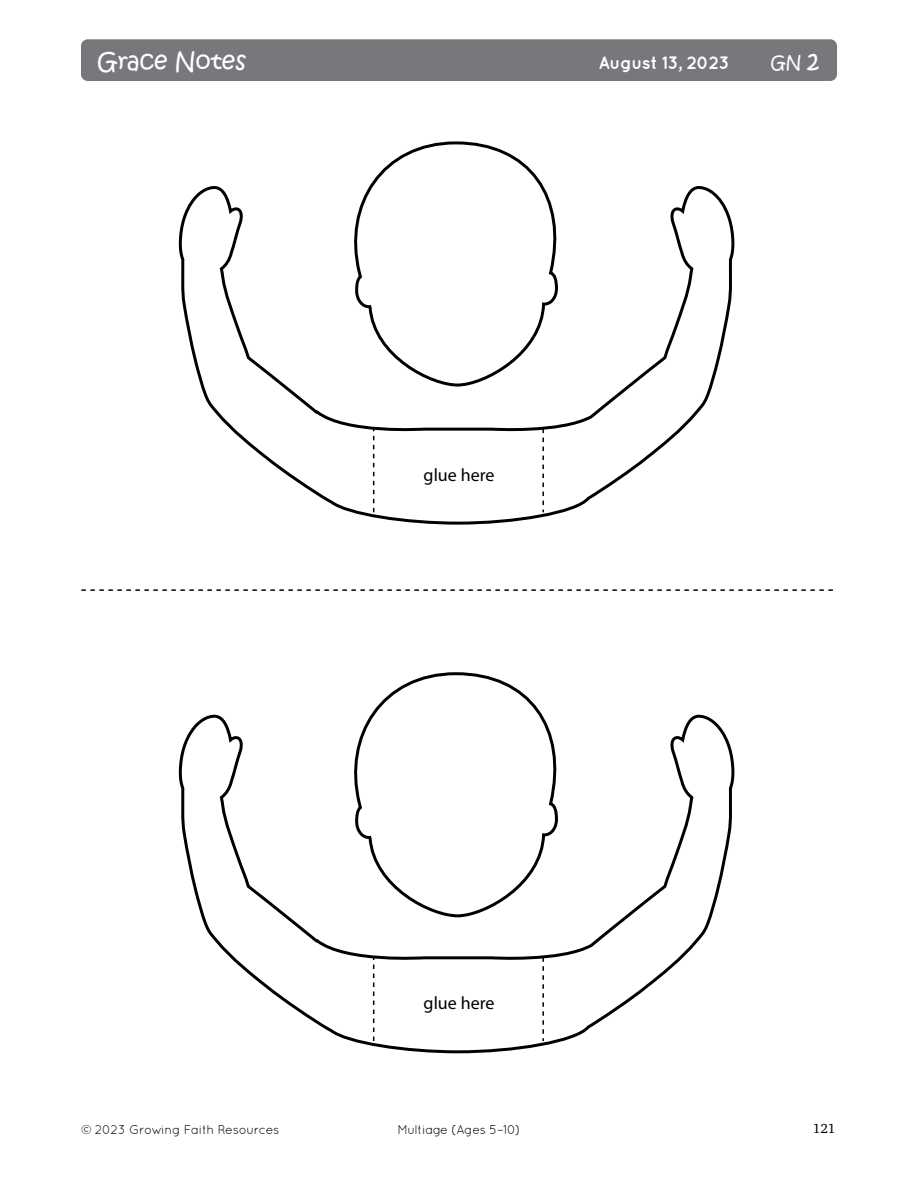
<style>
.page{position:relative;width:918px;height:1188px;background:#fff}
.page>*{position:absolute;margin:0;border:0;box-sizing:border-box;transform-origin:0 0}
.t1{font:24px "Kristen Normal ITC Std";color:#fff}
.t2{font:18px "Myriad Pro";color:#000}
.t3{font:700 18px "Quicksand";letter-spacing:-.03em;color:#fff}
.t4{font:18px "Kristen Normal ITC Std";color:#fff}
.t5{font:13.5px "Charter ITC Std";color:#000}
.t6{font:12.75px "Quicksand";letter-spacing:-.02em;color:#000}
.s1{font-size:24px}
</style>
<div class="page">
<div style="left:81px;top:39px;width:756px;height:42px;background:#77787b;border-radius:7px"></div>
<svg style="left:180px;top:141px;width:555px;height:317px"></svg>
<svg style="left:373px;top:429px;width:1px;height:29px"></svg>
<svg style="left:542px;top:429px;width:2px;height:29px"></svg>
<svg style="left:180px;top:458px;width:555px;height:596px"></svg>
<svg style="left:373px;top:957px;width:1px;height:84px"></svg>
<svg style="left:542px;top:957px;width:2px;height:84px"></svg>
<svg style="left:343px;top:671px;width:225px;height:247px"></svg>
<svg style="left:81px;top:589px;width:752px;height:2px"></svg>
<h1 class="t1" style="left:98px;top:46px;width:150px">Grace Notes</h1>
<h2 class="t3" style="left:599px;top:52px;width:132px">August 13, 2023</h2>
<h2 class="t4" style="left:771px;top:50px;width:50px">GN <span class="s1">2</span></h2>
<h2 class="t2" style="left:424px;top:463px;width:72px">glue here</h2>
<h2 class="t2" style="left:424px;top:992px;width:72px">glue here</h2>
<p class="t6" style="left:81px;top:1122px;width:200px">© 2023 Growing Faith Resources</p>
<p class="t6" style="left:398px;top:1122px;width:124px">Multiage (Ages 5–10)</p>
<p class="t5" style="left:813px;top:1120px;width:24px">121</p>
</div>
